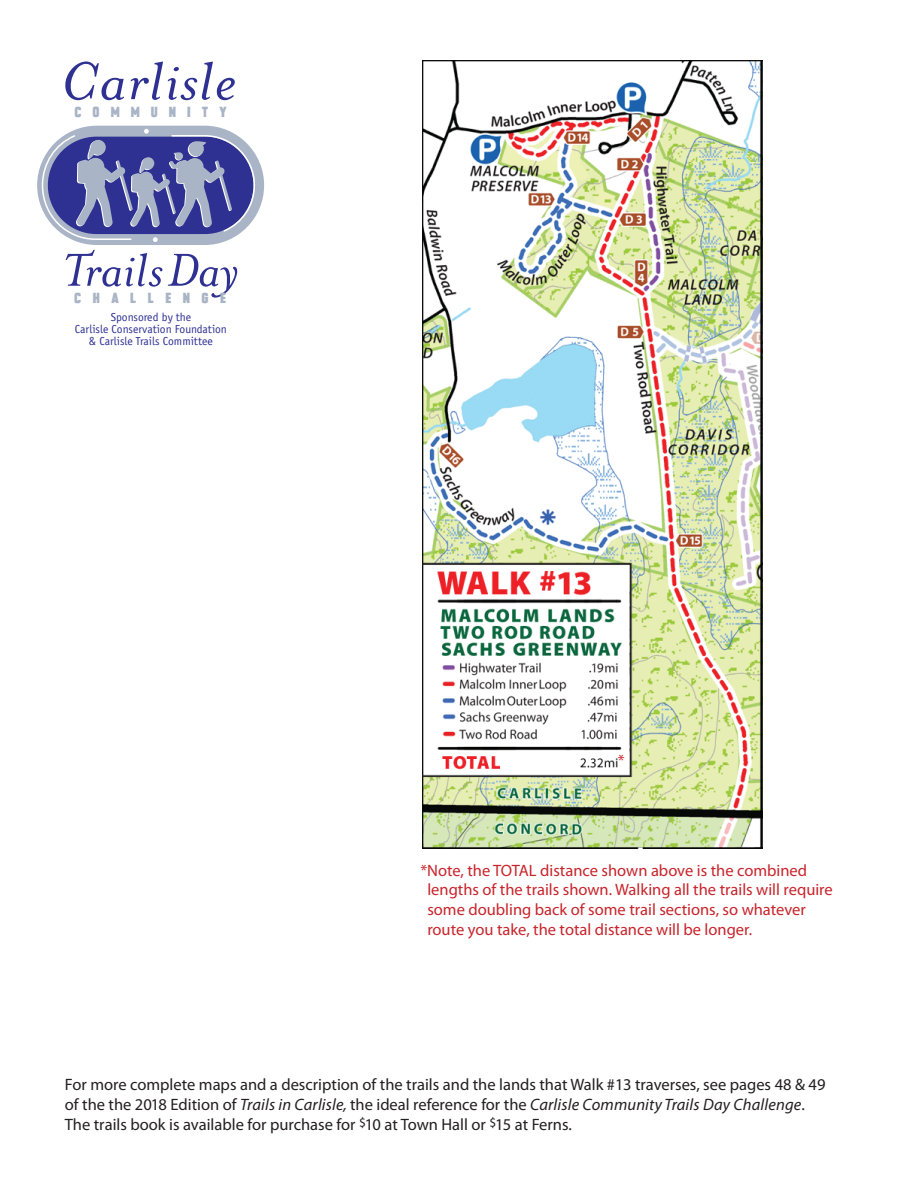
<style>
.page{position:relative;width:918px;height:1188px;background:#fff}
.page>*{position:absolute;margin:0;border:0;box-sizing:border-box;transform-origin:0 0}
.t1{font:italic 61.05px "Mrs Eaves";letter-spacing:.015em;color:#2e3092;scale:1.18 1}
.t2{font:16.5px/19.8px "Myriad Pro";color:#231f20}
.t3{font:16.5px/19.8px "Myriad Pro";color:#c8242b}
.t4{font:15.45px "Montana";letter-spacing:.735em;color:#a9b4c6}
.t5{font:11.7px/12px "Officina Sans";color:#2e3092;text-align:center}
.s1{font-style:italic}
.s2{font-size:13.5px}
</style>
<div class="page">
<img style="left:422px;top:61px;width:341px;height:787px">
<svg style="left:66px;top:250px;width:172px;height:48px"></svg>
<div style="left:37px;top:126px;width:227px;height:119px;background:#a9b4c6;border-radius:60px"></div>
<svg style="left:42px;top:129px;width:213px;height:113px"></svg>
<h1 class="t1" style="left:59px;top:48px;width:152px">Carlisle</h1>
<p class="t4" style="left:74px;top:107px;width:154px">COMMUNITY</p>
<p class="t4" style="left:74px;top:293px;width:153px">CHALLENGE</p>
<p class="t5" style="left:75px;top:312px;width:154px">Sponsored by the<br>Carlisle Conservation Foundation &amp; Carlisle Trails Committee</p>
<p class="t3" style="left:618px;top:751px;width:8px">*</p>
<p class="t3" style="left:427px;top:861px;width:407px;text-indent:-7px">*Note, the TOTAL distance shown above is the combined lengths of the trails shown. Walking all the trails will require some doubling back of some trail sections, so whatever route you take, the total distance will be longer.</p>
<p class="t2" style="left:65px;top:1076px;width:762px">For more complete maps and a description of the trails and the lands that Walk #13 traverses, see pages 48 &amp; 49 of the the 2018 Edition of <span class="s1">Trails in Carlisle,</span> the ideal reference for the <span class="s1">Carlisle Community Trails Day Challenge</span>.<br>The trails book is available for purchase for <span class="s2">$</span>10 at Town Hall or <span class="s2">$</span>15 at Ferns.</p>
</div>
